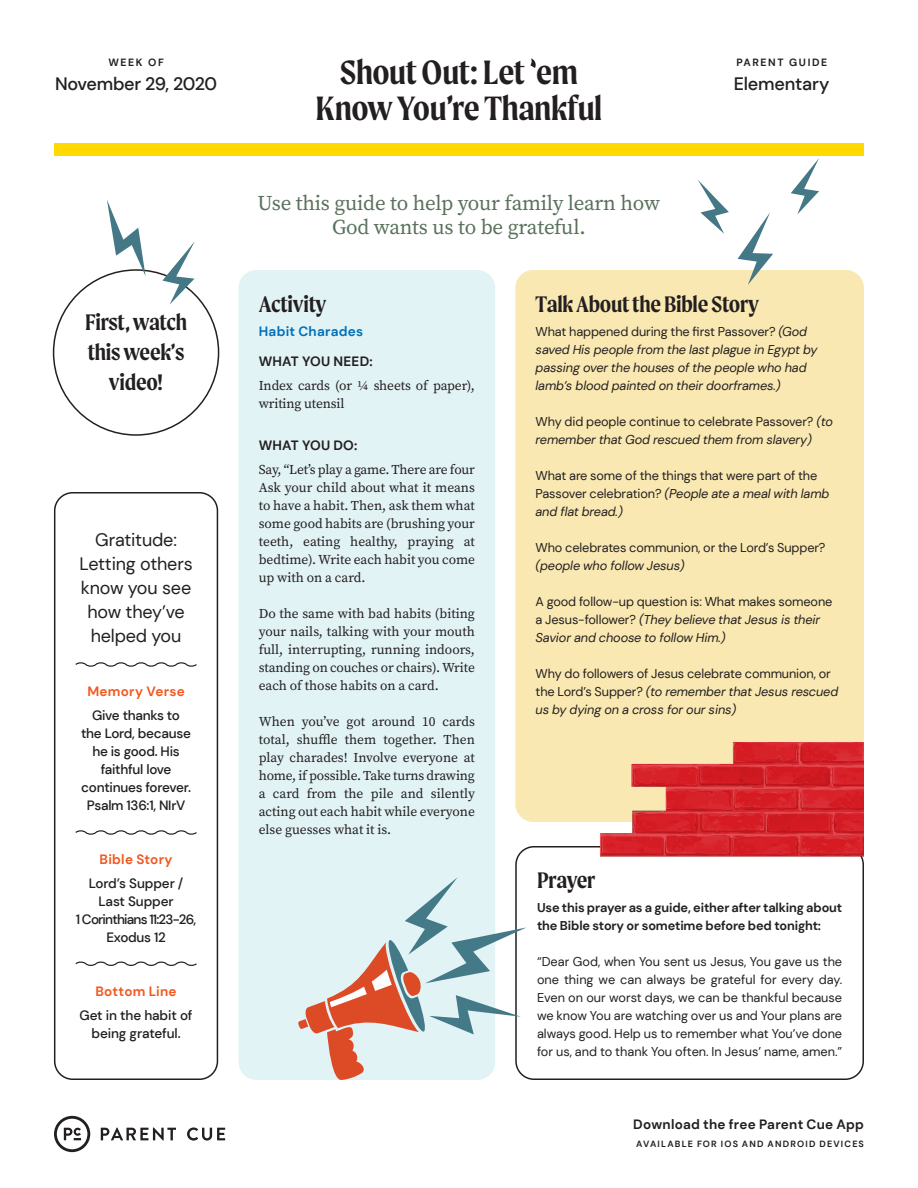
<style>
.page{position:relative;width:918px;height:1188px;background:#fff}
.page>*{position:absolute;margin:0;border:0;box-sizing:border-box;transform-origin:0 0}
.t1{font:600 36px/36px "Moret";letter-spacing:-.01em;color:#231f20;text-align:center}
.t2{font:600 24px/30px "Moret";letter-spacing:-.01em;color:#231f20;text-align:center}
.t3{font:21px/24px "Source Serif Pro";letter-spacing:-.01em;color:#5a715c;text-align:center}
.t4{font:18px/24px "DM Sans";letter-spacing:-.01em;color:#231f20;text-align:center}
.t5{font:500 18px "DM Sans";letter-spacing:-.035em;color:#231f20}
.t6{font:500 18px "DM Sans";letter-spacing:-.015em;color:#231f20}
.t7{font:13.5px/18px "Source Serif Pro";letter-spacing:-.01em;color:#231f20;text-align:justify}
.t8{font:500 13.5px/18px "DM Sans";letter-spacing:-.02em;color:#231f20;text-align:center}
.t9{font:700 13.5px "DM Sans";letter-spacing:.015em;color:#231f20}
.t10{font:700 13.5px "DM Sans";letter-spacing:.02em;color:#f15921}
.t11{font:700 13.5px "DM Sans";letter-spacing:.02em;color:#0071bb}
.t12{font:12.75px/18px "DM Sans";letter-spacing:-.01em;color:#231f20}
.t13{font:italic 12.75px/18px "DM Sans";letter-spacing:-.01em;color:#231f20}
.t14{font:700 12.75px/18px "DM Sans";letter-spacing:-.01em;color:#231f20}
.t15{font:700 10.5px "DM Sans";letter-spacing:.15em;color:#231f20}
.t16{font:700 9px "DM Sans";letter-spacing:.135em;color:#231f20}
.s1{font-style:normal}
.s2{font-style:italic}
</style>
<div class="page">
<svg style="left:101px;top:1127px;width:75px;height:14px"></svg>
<svg style="left:187px;top:1127px;width:38px;height:14px"></svg>
<svg style="left:54px;top:1116px;width:36px;height:36px"></svg>
<div style="left:54px;top:144px;width:810px;height:12px;background:#ffd900"></div>
<div style="left:515px;top:270px;width:349px;height:552px;background:#f9e8b1;border-radius:18px"></div>
<div style="left:515px;top:846px;width:349px;height:234px;border:2px solid #231f20;border-radius:18px"></div>
<div style="left:239px;top:270px;width:256px;height:810px;background:#e2f3f6;border-radius:18px"></div>
<div style="left:54px;top:492px;width:164px;height:588px;border:2px solid #231f20;border-radius:18px"></div>
<svg style="left:75px;top:662px;width:122px;height:5px"></svg>
<svg style="left:75px;top:830px;width:122px;height:5px"></svg>
<svg style="left:75px;top:961px;width:122px;height:5px"></svg>
<svg style="left:298px;top:877px;width:228px;height:203px"></svg>
<img style="left:587px;top:742px;width:277px;height:141px">
<svg style="left:698px;top:180px;width:31px;height:54px"></svg>
<svg style="left:738px;top:212px;width:35px;height:73px"></svg>
<svg style="left:791px;top:158px;width:28px;height:56px"></svg>
<svg style="left:107px;top:200px;width:39px;height:76px"></svg>
<svg style="left:162px;top:241px;width:33px;height:64px"></svg>
<svg style="left:530px;top:59px;width:6px;height:9px"></svg>
<p class="t15" style="left:108px;top:56px;width:57px">WEEK OF</p>
<h3 class="t5" style="left:55px;top:73px;width:164px">November 29, 2020</h3>
<h2 class="t2" style="left:85px;top:307px;width:104px">First, watch this week’s video!</h2>
<h3 class="t4" style="left:79px;top:528px;width:115px">Gratitude:<br>Letting others know you see how they’ve helped you</h3>
<p class="t10" style="left:87px;top:683px;width:99px">Memory Verse</p>
<p class="t8" style="left:81px;top:706px;width:111px">Give thanks to the Lord, because he is good. His faithful love continues forever.<br>Psalm 136:1, NIrV</p>
<p class="t10" style="left:100px;top:851px;width:75px">Bible Story</p>
<p class="t8" style="left:76px;top:874px;width:122px">Lord’s Supper /<br>Last Supper<br>1 Corinthians 11:23-26,<br>Exodus 12</p>
<p class="t10" style="left:96px;top:983px;width:83px">Bottom Line</p>
<p class="t8" style="left:80px;top:1006px;width:115px">Get in the habit of being grateful.</p>
<h1 class="t1" style="left:316px;top:54px;width:288px">Shout Out: Let em<br>Know You’re Thankful</h1>
<h3 class="t3" style="left:258px;top:191px;width:404px">Use this guide to help your family learn how<br>God wants us to be grateful.</h3>
<p class="t15" style="left:736px;top:56px;width:92px">PARENT GUIDE</p>
<h3 class="t6" style="left:734px;top:73px;width:97px">Elementary</h3>
<h2 class="t2" style="left:259px;top:289px;width:69px">Activity</h2>
<p class="t11" style="left:259px;top:323px;width:106px">Habit Charades</p>
<p class="t9" style="left:259px;top:353px;width:116px">WHAT YOU NEED:</p>
<p class="t7" style="left:259px;top:376px;width:218px">Index cards (or ¼ sheets of paper), writing utensil</p>
<p class="t9" style="left:259px;top:437px;width:100px">WHAT YOU DO:</p>
<p class="t7" style="left:259px;top:460px;width:218px">Say, “Let’s play a game. There are four Ask your child about what it means to have a habit. Then, ask them what some good habits are (brushing your teeth, eating healthy, praying at bedtime). Write each habit you come up with on a card.</p>
<p class="t7" style="left:259px;top:604px;width:218px">Do the same with bad habits (biting your nails, talking with your mouth full, interrupting, running indoors, standing on couches or chairs). Write each of those habits on a card.</p>
<p class="t7" style="left:259px;top:712px;width:218px">When you’ve got around 10 cards total, shuffle them together. Then play charades! Involve everyone at home, if possible. Take turns drawing a card from the pile and silently acting out each habit while everyone else guesses what it is.</p>
<h2 class="t2" style="left:536px;top:289px;width:225px">Talk About the Bible Story</h2>
<p class="t13" style="left:536px;top:322px;width:283px"><span class="s1">What happened during the first Passover?</span> (God saved His people from the last plague in Egypt by passing over the houses of the people who had lamb’s blood painted on their doorframes.)</p>
<p class="t13" style="left:536px;top:413px;width:299px"><span class="s1">Why did people continue to celebrate Passover?</span> (to remember that God rescued them from slavery)</p>
<p class="t12" style="left:536px;top:467px;width:295px">What are some of the things that were part of the<br>Passover celebration? <span class="s2">(People ate a meal with lamb and flat bread.)</span></p>
<p class="t12" style="left:536px;top:539px;width:291px">Who celebrates communion, or the Lord’s Supper?</p>
<p class="t13" style="left:536px;top:557px;width:151px">(people who follow Jesus)</p>
<p class="t12" style="left:536px;top:593px;width:298px">A good follow-up question is: What makes someone a Jesus-follower? <span class="s2">(They believe that Jesus is their<br>Savior and choose to follow Him.)</span></p>
<p class="t12" style="left:536px;top:665px;width:304px">Why do followers of Jesus celebrate communion, or the Lord’s Supper? <span class="s2">(to remember that Jesus rescued us by dying on a cross for our sins)</span></p>
<h2 class="t2" style="left:537px;top:865px;width:60px">Prayer</h2>
<p class="t14" style="left:537px;top:899px;width:307px">Use this prayer as a guide, either after talking about the Bible story or sometime before bed tonight:</p>
<p class="t12" style="left:537px;top:953px;width:307px;text-align:justify">“Dear God, when You sent us Jesus, You gave us the one thing we can always be grateful for every day.<br>Even on our worst days, we can be thankful because we know You are watching over us and Your plans are always good. Help us to remember what You’ve done for us, and to thank You often. In Jesus’ name, amen.”</p>
<p class="t9" style="left:633px;top:1116px;width:232px">Download the free Parent Cue App</p>
<p class="t16" style="left:636px;top:1138px;width:229px">AVAILABLE FOR IOS AND ANDROID DEVICES</p>
</div>
